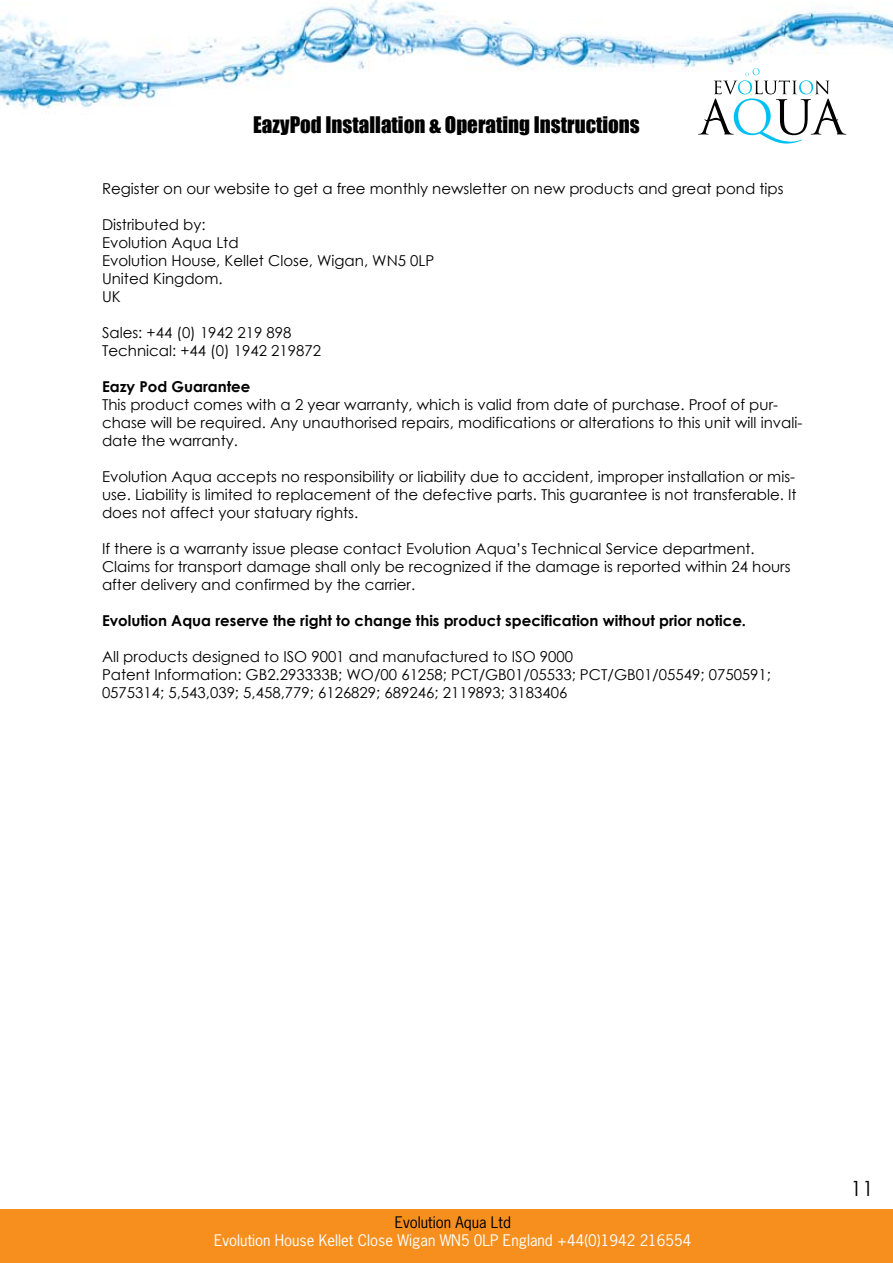
<style>
.page{position:relative;width:893px;height:1263px;background:#fff}
.page>*{position:absolute;margin:0;border:0;box-sizing:border-box;transform-origin:0 0}
.t1{font:21px "Impact";color:#000}
.t2{font:21px "Century Gothic";color:#000}
.t3{font:15px/18px "Century Gothic";color:#000}
.t4{font:700 15px "Century Gothic";color:#000}
.t5{font:15px "News Gothic Std";color:#fff}
.t6{font:15px "News Gothic Std";color:#000}
</style>
<div class="page">
<img style="left:0;top:0;width:893px;height:135px">
<svg style="left:698px;top:68px;width:148px;height:76px"></svg>
<div style="left:0;top:1210px;width:893px;height:53px;background:#f78f1e"></div>
<h1 class="t1" style="left:253px;top:109px;width:388px">EazyPod Installation &amp; Operating Instructions</h1>
<p class="t3" style="left:102px;top:179px;width:683px">Register on our website to get a free monthly newsletter on new products and great pond tips</p>
<p class="t3" style="left:102px;top:215px;width:334px">Distributed by:<br>Evolution Aqua Ltd<br>Evolution House, Kellet Close, Wigan, WN5 0LP<br>United Kingdom.<br>UK</p>
<p class="t3" style="left:102px;top:323px;width:221px">Sales: +44 (0) 1942 219 898<br>Technical: +44 (0) 1942 219872</p>
<p class="t4" style="left:102px;top:375px;width:150px">Eazy Pod Guarantee</p>
<p class="t3" style="left:102px;top:395px;width:702px">This product comes with a 2 year warranty, which is valid from date of purchase. Proof of pur&shy;chase will be required. Any unauthorised repairs, modifications or alterations to this unit will invali&shy;date the warranty.</p>
<p class="t3" style="left:102px;top:467px;width:696px;text-align:justify">Evolution Aqua accepts no responsibility or liability due to accident, improper installation or mis&shy;use. Liability is limited to replacement of the defective parts. This guarantee is not transferable. It does not affect your statuary rights.</p>
<p class="t3" style="left:102px;top:539px;width:690px">If there is a warranty issue please contact Evolution Aqua’s Technical Service department.<br>Claims for transport damage shall only be recognized if the damage is reported within 24 hours after delivery and confirmed by the carrier.</p>
<p class="t4" style="left:102px;top:609px;width:646px">Evolution Aqua reserve the right to change this product specification without prior notice.</p>
<p class="t3" style="left:102px;top:647px;width:671px">All products designed to ISO 9001 and manufactured to ISO 9000<br>Patent Information: GB2.293333B; WO/00 61258; PCT/GB01/05533; PCT/GB01/05549; 0750591;<br>0575314; 5,543,039; 5,458,779; 6126829; 689246; 2119893; 3183406</p>
<p class="t6" style="left:395px;top:1212px;width:118px">Evolution Aqua Ltd</p>
<p class="t5" style="left:214px;top:1230px;width:479px">Evolution House Kellet Close Wigan WN5 0LP England +44(0)1942 216554</p>
<h1 class="t2" style="left:850px;top:1174px;width:25px">11</h1>
</div>
